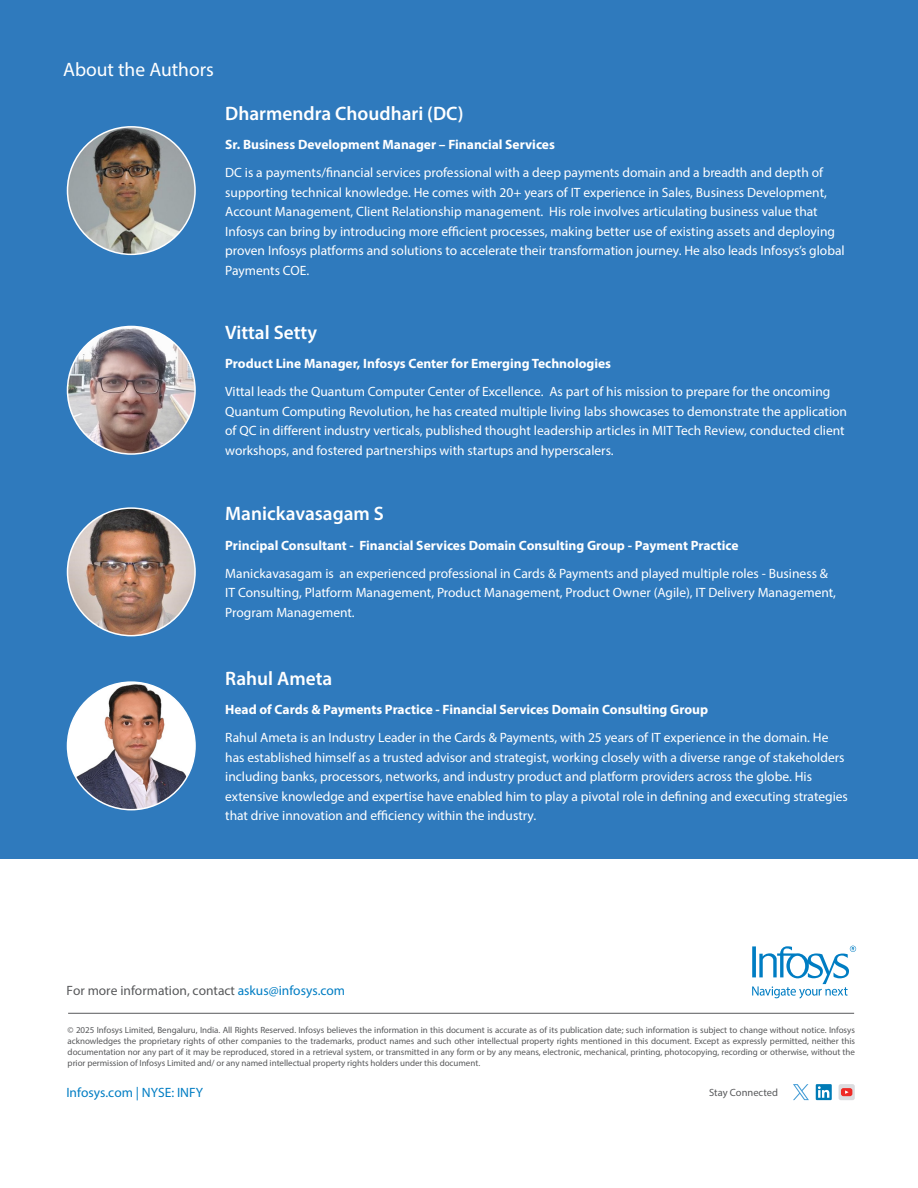
<style>
.page{position:relative;width:918px;height:1188px;background:#fff}
.page>*{position:absolute;margin:0;border:0;box-sizing:border-box;transform-origin:0 0}
.t1{font:600 19.5px "Myriad Pro";color:#fff}
.t2{font:19.5px "Myriad Pro";color:#fff}
.t3{font:13.5px/19.5px "Myriad Pro";color:#fff}
.t4{font:700 13.5px "Myriad Pro";color:#fff}
.t5{font:13.5px "Myriad Pro";color:#58595b}
.t6{font:13.5px "Myriad Pro";color:#007dc3}
.t7{font:10.5px "Myriad Pro";color:#58595b}
.t8{font:9px/10.8px "Myriad Pro";letter-spacing:-.005em;color:#58595b;text-align:justify}
.s1{color:#007dc3}
</style>
<div class="page">
<svg style="left:752px;top:946px;width:104px;height:52px"></svg>
<hr style="left:68px;top:1013px;width:786px;height:1px;background:#58595b">
<div style="left:816px;top:1084px;width:16px;height:16px;background:#007bb6"></div>
<svg style="left:818px;top:1086px;width:11px;height:12px"></svg>
<svg style="left:839px;top:1084px;width:16px;height:16px"></svg>
<svg style="left:841px;top:1088px;width:11px;height:8px"></svg>
<svg style="left:793px;top:1084px;width:16px;height:16px"></svg>
<div style="left:0;top:0;width:918px;height:859px;background:#2f7abd"></div>
<img style="left:68px;top:127px;width:127px;height:127px;border-radius:64px">
<img style="left:68px;top:326px;width:127px;height:128px;border-radius:64px">
<img style="left:68px;top:508px;width:127px;height:128px;border-radius:64px">
<img style="left:68px;top:682px;width:127px;height:128px;border-radius:64px">
<h1 class="t2" style="left:63px;top:58px;width:152px">About the Authors</h1>
<h1 class="t1" style="left:225px;top:101px;width:240px">Dharmendra Choudhari (DC)</h1>
<p class="t4" style="left:225px;top:136px;width:331px">Sr. Business Development Manager – Financial Services</p>
<p class="t3" style="left:225px;top:163px;width:621px">DC is a payments/financial services professional with a deep payments domain and a breadth and depth of supporting technical knowledge. He comes with 20+ years of IT experience in Sales, Business Development, Account Management, Client Relationship management. His role involves articulating business value that Infosys can bring by introducing more efficient processes, making better use of existing assets and deploying proven Infosys platforms and solutions to accelerate their transformation journey. He also leads Infosys’s global Payments COE.</p>
<h1 class="t1" style="left:225px;top:320px;width:93px">Vittal Setty</h1>
<p class="t4" style="left:225px;top:355px;width:387px">Product Line Manager, Infosys Center for Emerging Technologies</p>
<p class="t3" style="left:225px;top:382px;width:623px">Vittal leads the Quantum Computer Center of Excellence. As part of his mission to prepare for the oncoming Quantum Computing Revolution, he has created multiple living labs showcases to demonstrate the application of QC in different industry verticals, published thought leadership articles in MIT Tech Review, conducted client workshops, and fostered partnerships with startups and hyperscalers.</p>
<h1 class="t1" style="left:225px;top:502px;width:160px">Manickavasagam S</h1>
<p class="t4" style="left:225px;top:537px;width:515px">Principal Consultant - Financial Services Domain Consulting Group - Payment Practice</p>
<p class="t3" style="left:225px;top:563px;width:612px">Manickavasagam is an experienced professional in Cards &amp; Payments and played multiple roles - Business &amp;<br>IT Consulting, Platform Management, Product Management, Product Owner (Agile), IT Delivery Management,<br>Program Management.</p>
<h1 class="t1" style="left:225px;top:666px;width:109px">Rahul Ameta</h1>
<p class="t4" style="left:225px;top:701px;width:484px">Head of Cards &amp; Payments Practice - Financial Services Domain Consulting Group</p>
<p class="t3" style="left:225px;top:728px;width:624px">Rahul Ameta is an Industry Leader in the Cards &amp; Payments, with 25 years of IT experience in the domain. He has established himself as a trusted advisor and strategist, working closely with a diverse range of stakeholders including banks, processors, networks, and industry product and platform providers across the globe. His extensive knowledge and expertise have enabled him to play a pivotal role in defining and executing strategies that drive innovation and efficiency within the industry.</p>
<p class="t5" style="left:66px;top:983px;width:280px">For more information, contact <span class="s1">askus@infosys.com</span></p>
<p class="t8" style="left:68px;top:1025px;width:789px">© 2025 Infosys Limited, Bengaluru, India. All Rights Reserved. Infosys believes the information in this document is accurate as of its publication date; such information is subject to change without notice. Infosys acknowledges the proprietary rights of other companies to the trademarks, product names and such other intellectual property rights mentioned in this document. Except as expressly permitted, neither this documentation nor any part of it may be reproduced, stored in a retrieval system, or transmitted in any form or by any means, electronic, mechanical, printing, photocopying, recording or otherwise, without the prior permission of Infosys Limited and/ or any named intellectual property rights holders under this document.</p>
<p class="t6" style="left:66px;top:1084px;width:138px">Infosys.com | NYSE: INFY</p>
<p class="t7" style="left:709px;top:1086px;width:70px">Stay Connected</p>
</div>
